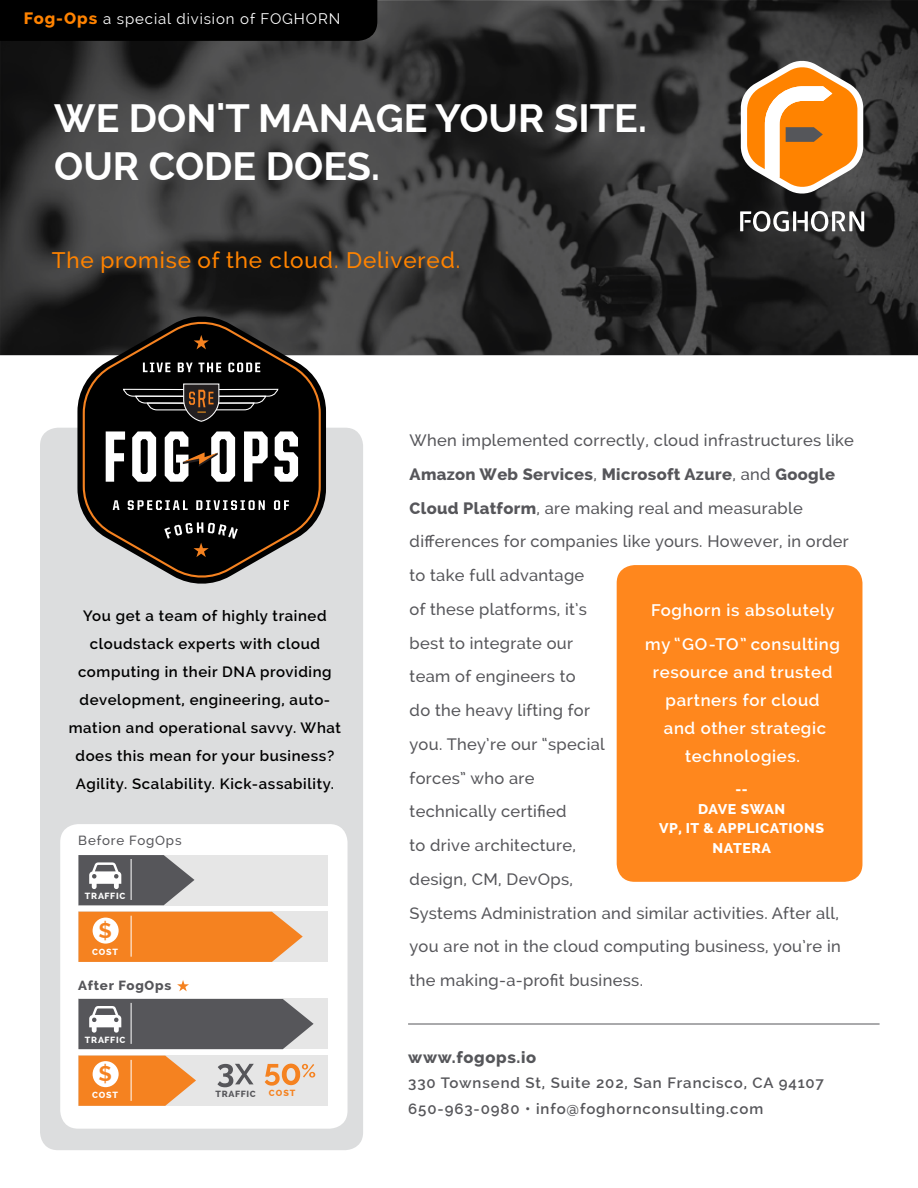
<style>
.page{position:relative;width:918px;height:1188px;background:#fff}
.page>*{position:absolute;margin:0;border:0;box-sizing:border-box;transform-origin:0 0}
.t1{font:700 39.45px/48px "Raleway";color:#fff}
.t2{font:500 22.5px "Raleway";letter-spacing:.04em;color:#ff8300}
.t3{font:700 21.15px "Raleway";color:#f58220}
.t4{font:600 16.8px/27.9px "Raleway";letter-spacing:.04em;color:#fff;text-align:center}
.t5{font:500 16.5px/33.8px "Raleway";letter-spacing:.02em;color:#56565a}
.t6{font:800 16.5px "Raleway";letter-spacing:.04em;color:#55565a}
.t7{font:600 15px/28px "Raleway";letter-spacing:.04em;color:#000;text-align:center}
.t8{font:600 15px/25.5px "Raleway";letter-spacing:.06em;color:#56565a}
.t9{font:15px "Raleway";letter-spacing:.06em;color:#fff}
.t10{font:800 14.1px/19.8px "Raleway";letter-spacing:.04em;color:#fff;text-align:center}
.t11{font:500 13.35px "Raleway";letter-spacing:.06em;color:#56565a}
.t12{font:800 13.35px "Raleway";letter-spacing:.06em;color:#56565a}
.t13{font:800 9px "Raleway";letter-spacing:.08em;color:#fff}
.t14{font:800 9px "Raleway";letter-spacing:.08em;color:#56565a}
.t15{font:800 9px "Raleway";color:#f58220}
.s1{font-weight:800;font-size:16.5px;color:#ff8300}
.s2{font-weight:800}
</style>
<div class="page">
<div style="left:617px;top:565px;width:245px;height:317px;background:#ff871d;border-radius:18px"></div>
<div style="left:40px;top:428px;width:323px;height:722px;background:#dcddde;border-radius:18px"></div>
<div style="left:60px;top:824px;width:288px;height:305px;background:#fff;border-radius:18px"></div>
<div style="left:78px;top:999px;width:250px;height:50px;background:#e6e6e6"></div>
<div style="left:78px;top:1056px;width:250px;height:50px;background:#e6e6e6"></div>
<svg style="left:177px;top:980px;width:12px;height:11px"></svg>
<div style="left:78px;top:855px;width:250px;height:50px;background:#e6e6e6"></div>
<div style="left:78px;top:912px;width:250px;height:50px;background:#e6e6e6"></div>
<svg style="left:79px;top:912px;width:224px;height:50px;background:#f3892f"></svg>
<hr style="left:131px;top:916px;width:1px;height:41px;background:#fff">
<div style="left:93px;top:918px;width:26px;height:26px;background:#fff;border-radius:50%"></div>
<svg style="left:79px;top:1056px;width:117px;height:50px;background:#f2913e"></svg>
<svg style="left:265px;top:1064px;width:50px;height:22px"></svg>
<svg style="left:217px;top:1064px;width:37px;height:23px"></svg>
<svg style="left:79px;top:855px;width:115px;height:50px;background:#78787b"></svg>
<div style="left:93px;top:1061px;width:26px;height:26px;background:#fff;border-radius:50%"></div>
<svg style="left:79px;top:999px;width:235px;height:50px;background:#67676a"></svg>
<hr style="left:131px;top:1060px;width:1px;height:41px;background:#fff">
<svg style="left:0;top:1px;width:918px;height:355px;background:#333"></svg>
<svg style="left:740px;top:211px;width:49px;height:21px"></svg>
<hr style="left:793px;top:211px;width:3px;height:20px;background:#fff">
<svg style="left:797px;top:211px;width:67px;height:21px"></svg>
<svg style="left:741px;top:60px;width:122px;height:135px"></svg>
<svg style="left:77px;top:316px;width:249px;height:268px"></svg>
<svg style="left:82px;top:318px;width:240px;height:264px"></svg>
<svg style="left:143px;top:363px;width:27px;height:9px"></svg>
<svg style="left:178px;top:363px;width:43px;height:9px"></svg>
<svg style="left:228px;top:363px;width:32px;height:9px"></svg>
<svg style="left:106px;top:431px;width:19px;height:51px"></svg>
<svg style="left:132px;top:431px;width:24px;height:51px"></svg>
<svg style="left:244px;top:431px;width:24px;height:51px"></svg>
<svg style="left:274px;top:431px;width:24px;height:51px"></svg>
<svg style="left:194px;top:335px;width:15px;height:14px"></svg>
<svg style="left:123px;top:383px;width:156px;height:40px;background:#262220"></svg>
<svg style="left:165px;top:431px;width:70px;height:51px;background:#817e7b"></svg>
<svg style="left:113px;top:500px;width:7px;height:10px"></svg>
<svg style="left:128px;top:500px;width:60px;height:10px"></svg>
<svg style="left:196px;top:500px;width:69px;height:10px"></svg>
<svg style="left:274px;top:500px;width:15px;height:10px"></svg>
<svg style="left:164px;top:522px;width:74px;height:35px;background:#262220"></svg>
<div style="left:0;top:0;width:377px;height:41px;background:#000"></div>
<hr style="left:408px;top:1024px;width:472px;height:1px;background:#55565a">
<p class="t9" style="left:24px;top:10px;width:318px"><span class="s1">Fog-Ops</span> a special division of FOGHORN</p>
<h1 class="t1" style="left:54px;top:94px;width:594px">WE DON'T MANAGE YOUR SITE.<br>OUR CODE DOES.</h1>
<h2 class="t2" style="left:52px;top:247px;width:410px">The promise of the cloud. Delivered.</h2>
<p class="t7" style="left:69px;top:601px;width:274px">You get a team of highly trained cloudstack experts with cloud computing in their DNA providing development, engineering, auto&shy;mation and operational savvy. What does this mean for your business?<br>Agility. Scalability. Kick-assability.</p>
<p class="t11" style="left:78px;top:833px;width:105px">Before FogOps</p>
<p class="t13" style="left:85px;top:891px;width:42px">TRAFFIC</p>
<p class="t3" style="left:98px;top:918px;width:15px">$</p>
<p class="t12" style="left:78px;top:977px;width:95px">After FogOps</p>
<p class="t13" style="left:92px;top:946px;width:28px">COST</p>
<p class="t13" style="left:85px;top:1034px;width:42px">TRAFFIC</p>
<p class="t3" style="left:98px;top:1062px;width:15px">$</p>
<p class="t13" style="left:92px;top:1090px;width:28px">COST</p>
<p class="t14" style="left:215px;top:1089px;width:42px">TRAFFIC</p>
<p class="t15" style="left:269px;top:1088px;width:28px">COST</p>
<p class="t5" style="left:410px;top:423px;width:446px">When implemented correctly, cloud infrastructures like <span class="s2">Amazon Web Services</span>, <span class="s2">Microsoft Azure</span>, and <span class="s2">Google Cloud Platform</span>, are making real and measurable differences for companies like yours. However, in order to take full advantage<br>of these platforms, it’s<br>best to integrate our<br>team of engineers to<br>do the heavy lifting for<br>you. They’re our “special<br>forces” who are<br>technically certified<br>to drive architecture,<br>design, CM, DevOps,<br>Systems Administration and similar activities. After all, you are not in the cloud computing business, you’re in the making-a-profit business.</p>
<p class="t4" style="left:645px;top:593px;width:196px;line-height:33.6px">Foghorn is absolutely my “GO -TO” consulting</p>
<p class="t4" style="left:653px;top:658px;width:181px">resource and trusted partners for cloud and other strategic technologies.</p>
<p class="t10" style="left:659px;top:779px;width:166px">--<br>DAVE SWAN<br>VP, IT &amp; APPLICATIONS<br>NATERA</p>
<p class="t6" style="left:408px;top:1047px;width:130px">www.fogops.io</p>
<p class="t8" style="left:408px;top:1070px;width:417px">330 Townsend St, Suite 202, San Francisco, CA 94107<br>650-963-0980 • info@foghornconsulting.com</p>
</div>
